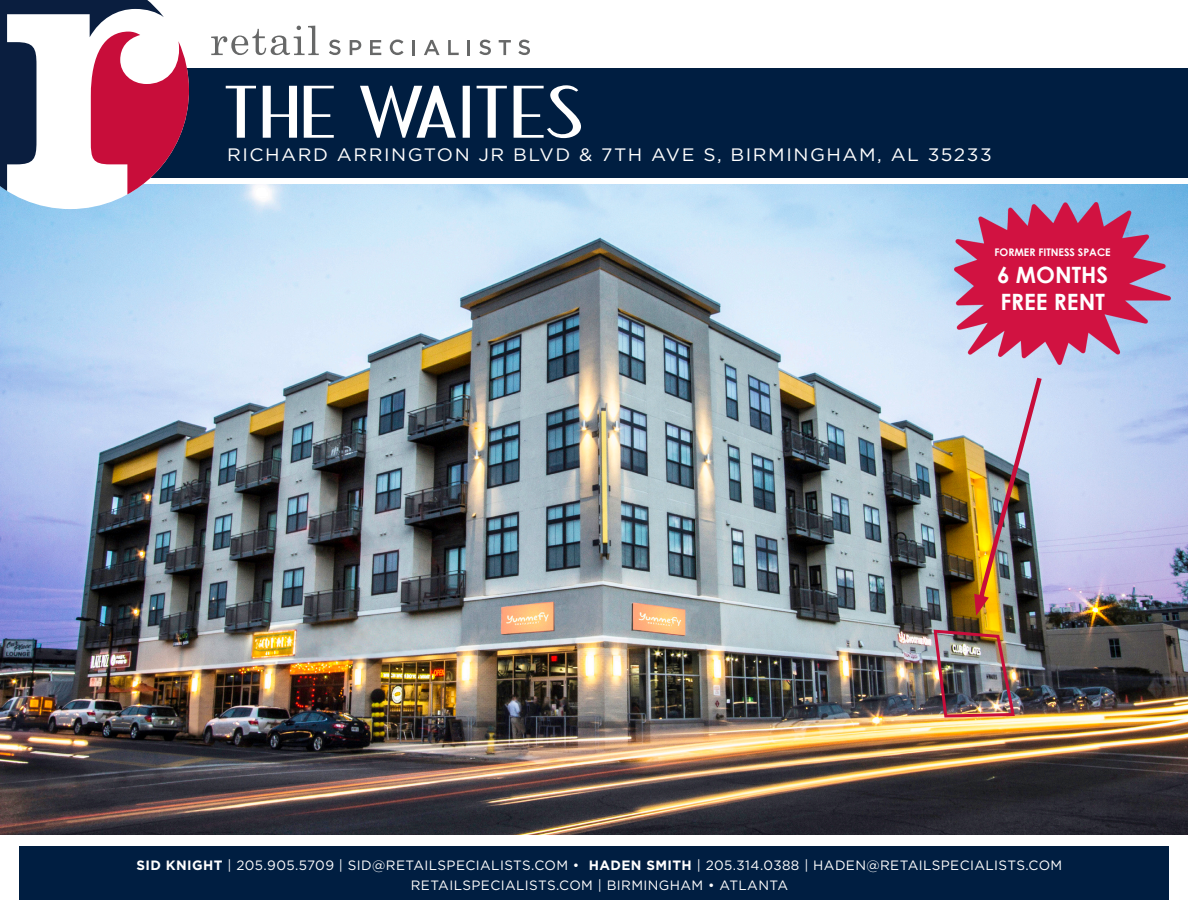
<style>
.page{position:relative;width:1188px;height:918px;background:#fff}
.page>*{position:absolute;margin:0;border:0;box-sizing:border-box;transform-origin:0 0}
.t1{font:700 22.5px "Century Gothic";color:#fff}
.t2{font:18px "Gotham";letter-spacing:.08em;color:#fff;scale:1.06 1}
.t3{font:13.5px "Gotham";letter-spacing:.03em;color:#fff}
.t4{font:700 10.5px "Century Gothic";color:#fff}
.s1{font-weight:700}
</style>
<div class="page">
<img style="left:1px;top:184px;width:1187px;height:651px">
<div style="left:61px;top:68px;width:1127px;height:109px;background:#001e41"></div>
<svg style="left:329px;top:40px;width:12px;height:15px"></svg>
<svg style="left:350px;top:40px;width:11px;height:15px"></svg>
<svg style="left:370px;top:40px;width:11px;height:15px"></svg>
<svg style="left:390px;top:40px;width:14px;height:15px"></svg>
<hr style="left:412px;top:40px;width:3px;height:15px;background:#676868">
<svg style="left:424px;top:40px;width:16px;height:15px"></svg>
<svg style="left:448px;top:40px;width:11px;height:15px"></svg>
<svg style="left:468px;top:40px;width:2px;height:15px"></svg>
<svg style="left:479px;top:40px;width:12px;height:15px"></svg>
<svg style="left:499px;top:40px;width:12px;height:15px"></svg>
<svg style="left:518px;top:40px;width:12px;height:15px"></svg>
<svg style="left:211px;top:26px;width:108px;height:29px"></svg>
<div style="left:19px;top:846px;width:1150px;height:54px;background:#001e41"></div>
<svg style="left:0;top:0;width:194px;height:209px"></svg>
<svg style="left:226px;top:85px;width:355px;height:53px"></svg>
<img style="left:954px;top:202px;width:216px;height:162px">
<img style="left:932px;top:628px;width:85px;height:91px">
<img style="left:974px;top:373px;width:71px;height:243px">
<p class="t2" style="left:227px;top:144px;width:723px">RICHARD ARRINGTON JR BLVD &amp; 7TH AVE S, BIRMINGHAM, AL 35233</p>
<p class="t4" style="left:995px;top:245px;width:118px">FORMER FITNESS SPACE</p>
<p class="t1" style="left:997px;top:258px;width:113px">6 MONTHS</p>
<p class="t1" style="left:1000px;top:285px;width:106px">FREE RENT</p>
<p class="t3" style="left:136px;top:857px;width:927px"><span class="s1">SID KNIGHT</span> | 205.905.5709 | SID@RETAILSPECIALISTS.COM • <span class="s1">HADEN SMITH</span> | 205.314.0388 | HADEN@RETAILSPECIALISTS.COM</p>
<p class="t3" style="left:411px;top:876px;width:379px">RETAILSPECIALISTS.COM | BIRMINGHAM • ATLANTA</p>
</div>
